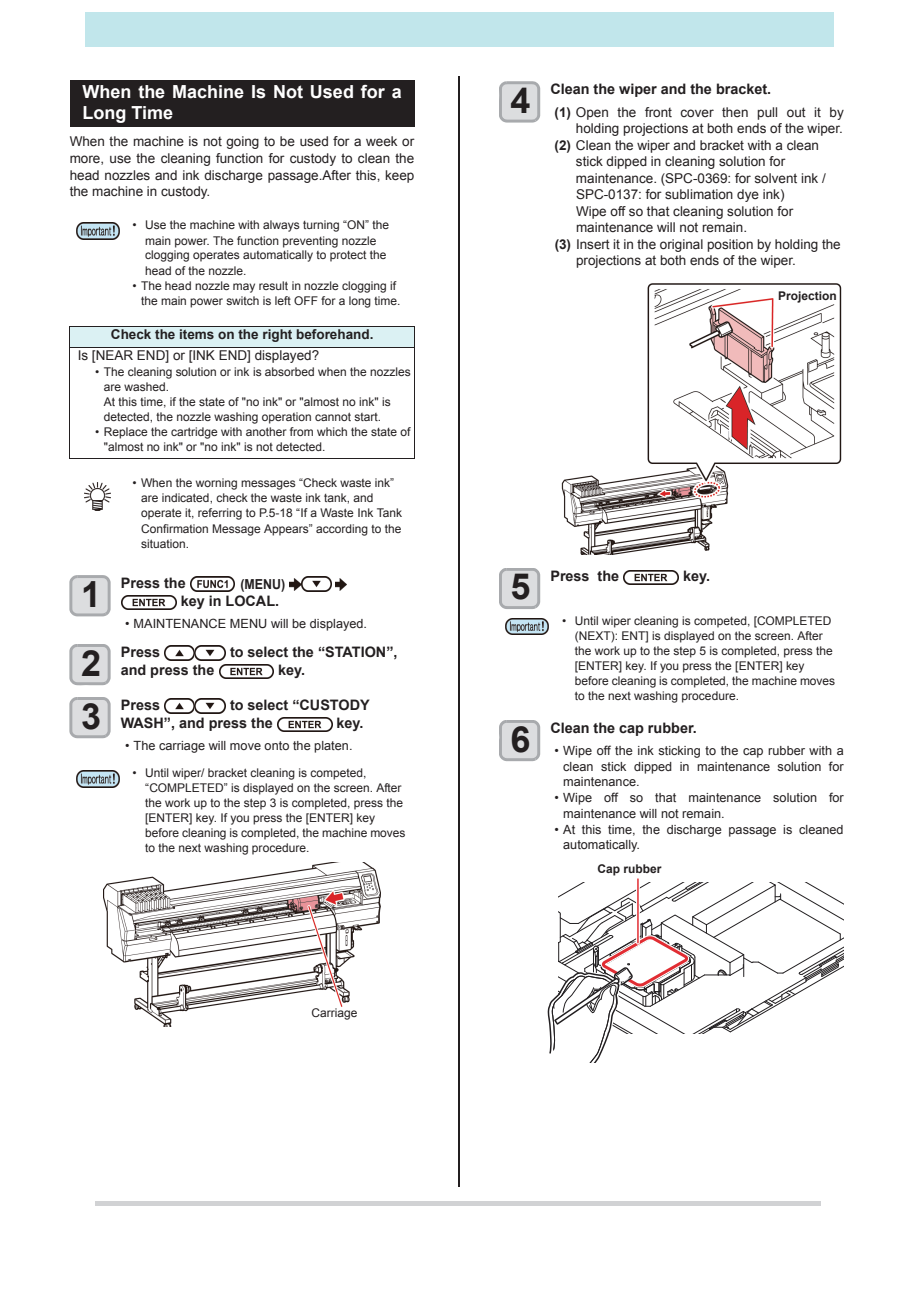
<style>
.page{position:relative;width:919px;height:1289px;background:#fff}
.page>*{position:absolute;margin:0;border:0;box-sizing:border-box;transform-origin:0 0}
.t1{font:700 36px "Arial";color:#231f20}
.t2{font:700 18px/21px "Arial";color:#fff}
.t3{font:700 14.4px/18px "Arial";color:#231f20}
.t4{font:700 13.8px "Arial";color:#231f20;scale:.9 1}
.t5{font:13.5px/16.5px "Arial";color:#231f20;text-align:justify}
.t6{font:700 13.5px "Arial";color:#231f20}
.t7{font:12.75px/15.8px "Arial";letter-spacing:.005em;color:#231f20}
.t8{font:12px/15px "Arial";color:#231f20}
.t9{font:700 12px "Arial";color:#231f20}
.s1{font-weight:700}
</style>
<div class="page">
<div style="left:95px;top:1201px;width:726px;height:5px;background:#d1d2d4"></div>
<hr style="left:458px;top:77px;width:2px;height:1109px;background:#231f20">
<div style="left:85px;top:13px;width:748px;height:34px;background:#c1e6eb"></div>
<div style="left:70px;top:80px;width:344px;height:47px;background:#231f20"></div>
<svg style="left:70px;top:575px;width:41px;height:41px;background:#d1d2d4"></svg>
<svg style="left:70px;top:644px;width:41px;height:42px;background:#d1d2d4"></svg>
<svg style="left:70px;top:697px;width:41px;height:41px;background:#d0d2d4"></svg>
<svg style="left:80px;top:222px;width:40px;height:18px"></svg>
<img style="left:76px;top:223px;width:43px;height:16px">
<div style="left:70px;top:326px;width:344px;height:22px;background:#dbf1f3"></div>
<img style="left:85px;top:483px;width:25px;height:27px">
<svg style="left:80px;top:774px;width:40px;height:14px"></svg>
<img style="left:76px;top:770px;width:43px;height:17px">
<hr style="left:69px;top:327px;width:1px;height:131px;background:#231f20">
<hr style="left:414px;top:327px;width:1px;height:131px;background:#231f20">
<hr style="left:69px;top:326px;width:345px;height:1px;background:#231f20">
<hr style="left:69px;top:347px;width:345px;height:1px;background:#231f20">
<hr style="left:69px;top:458px;width:345px;height:1px;background:#231f20">
<img style="left:190px;top:577px;width:45px;height:14px">
<svg style="left:289px;top:579px;width:12px;height:11px"></svg>
<img style="left:301px;top:577px;width:31px;height:14px">
<svg style="left:335px;top:579px;width:12px;height:11px"></svg>
<img style="left:121px;top:595px;width:55px;height:15px">
<img style="left:164px;top:646px;width:61px;height:14px">
<img style="left:219px;top:664px;width:55px;height:14px">
<img style="left:164px;top:699px;width:61px;height:14px">
<img style="left:277px;top:717px;width:55px;height:14px">
<img style="left:103px;top:862px;width:278px;height:164px">
<svg style="left:499px;top:82px;width:41px;height:41px;background:#d1d2d4"></svg>
<svg style="left:499px;top:568px;width:41px;height:41px;background:#d0d1d3"></svg>
<svg style="left:499px;top:720px;width:41px;height:41px;background:#d0d1d3"></svg>
<svg style="left:509px;top:634px;width:36px;height:1px"></svg>
<img style="left:505px;top:618px;width:44px;height:16px">
<img style="left:561px;top:283px;width:281px;height:271px">
<img style="left:623px;top:570px;width:55px;height:14px">
<svg style="left:547px;top:883px;width:296px;height:179px"></svg>
<hr style="left:636px;top:879px;width:3px;height:63px;background:#fff">
<hr style="left:637px;top:879px;width:1px;height:63px;background:#e12d33">
<h2 class="t2" style="left:82px;top:82px;width:321px">When the Machine Is Not Used for a<br>Long Time</h2>
<p class="t5" style="left:70px;top:134px;width:346px">When the machine is not going to be used for a week or more, use the cleaning function for custody to clean the head nozzles and ink discharge passage.After this, keep the machine in custody.</p>
<p class="t8" style="left:145px;top:218px;width:245px;text-indent:-13px">• Use the machine with always turning “ON” the main power. The function preventing nozzle clogging operates automatically to protect the head of the nozzle.</p>
<p class="t8" style="left:141px;top:278px;width:261px;text-indent:-8px">• The head nozzle may result in nozzle clogging if the main power switch is left OFF for a long time.</p>
<p class="t6" style="left:111px;top:326px;width:264px">Check the items on the right beforehand.</p>
<p class="t5" style="left:78px;top:347px;width:243px">Is [NEAR END] or [INK END] displayed?</p>
<p class="t8" style="left:104px;top:364px;width:308px;text-indent:-9px">• The cleaning solution or ink is absorbed when the nozzles are washed.<br>At this time, if the state of "no ink" or "almost no ink" is detected, the nozzle washing operation cannot start.</p>
<p class="t8" style="left:104px;top:424px;width:308px;text-indent:-9px">• Replace the cartridge with another from which the state of "almost no ink" or "no ink" is not detected.</p>
<p class="t8" style="left:141px;top:476px;width:262px;text-indent:-8px">• When the worning messages “Check waste ink” are indicated, check the waste ink tank, and operate it, referring to P.5-18 “If a Waste Ink Tank Confirmation Message Appears” according to the situation.</p>
<h1 class="t1" style="left:81px;top:570px;width:22px">1</h1>
<p class="t3" style="left:121px;top:574px;width:66px">Press the</p>
<p class="t4" style="left:240px;top:574px;width:51px">(MENU)</p>
<p class="t3" style="left:181px;top:592px;width:100px">key in LOCAL.</p>
<p class="t7" style="left:125px;top:616px;width:243px">• MAINTENANCE MENU will be displayed.</p>
<h1 class="t1" style="left:81px;top:639px;width:22px">2</h1>
<p class="t3" style="left:121px;top:643px;width:41px">Press</p>
<p class="t3" style="left:230px;top:643px;width:169px">to select the “STATION”,</p>
<p class="t3" style="left:121px;top:661px;width:95px">and press the</p>
<p class="t3" style="left:278px;top:661px;width:28px">key.</p>
<p class="t3" style="left:121px;top:696px;width:250px;text-indent:109px">to select “CUSTODY<br>WASH”, and press the</p>
<h1 class="t1" style="left:81px;top:692px;width:22px">3</h1>
<p class="t3" style="left:121px;top:696px;width:41px">Press</p>
<p class="t3" style="left:336px;top:714px;width:28px">key.</p>
<p class="t7" style="left:125px;top:737px;width:229px">• The carriage will move onto the platen.</p>
<p class="t8" style="left:145px;top:765px;width:262px;text-indent:-13px">• Until wiper/ bracket cleaning is competed, “COMPLETED” is displayed on the screen. After the work up to the step 3 is completed, press the [ENTER] key. If you press the [ENTER] key before cleaning is completed, the machine moves to the next washing procedure.</p>
<p class="t8" style="left:311px;top:1005px;width:47px">Carriage</p>
<h1 class="t1" style="left:510px;top:77px;width:22px">4</h1>
<p class="t3" style="left:550px;top:81px;width:222px">Clean the wiper and the bracket.</p>
<p class="t5" style="left:554px;top:104px;width:291px"><span class="s1">(1)</span> Open the front cover then pull out it by</p>
<p class="t5" style="left:576px;top:120px;width:268px">holding projections at both ends of the wiper.</p>
<p class="t5" style="left:554px;top:137px;width:266px"><span class="s1">(2)</span> Clean the wiper and bracket with a clean</p>
<p class="t5" style="left:576px;top:153px;width:211px">stick dipped in cleaning solution for</p>
<p class="t5" style="left:576px;top:170px;width:251px">maintenance. (SPC-0369: for solvent ink /</p>
<p class="t5" style="left:576px;top:186px;width:210px">SPC-0137: for sublimation dye ink)</p>
<p class="t5" style="left:576px;top:203px;width:219px">Wipe off so that cleaning solution for</p>
<p class="t5" style="left:576px;top:219px;width:173px">maintenance will not remain.</p>
<p class="t5" style="left:554px;top:236px;width:287px"><span class="s1">(3)</span> Insert it in the original position by holding the</p>
<p class="t5" style="left:576px;top:252px;width:221px">projections at both ends of the wiper.</p>
<p class="t9" style="left:778px;top:288px;width:60px">Projection</p>
<h1 class="t1" style="left:510px;top:563px;width:22px">5</h1>
<p class="t3" style="left:550px;top:567px;width:70px">Press the</p>
<p class="t3" style="left:683px;top:567px;width:28px">key.</p>
<p class="t8" style="left:575px;top:613px;width:262px;text-indent:-13px">• Until wiper cleaning is competed, [COMPLETED (NEXT): ENT] is displayed on the screen. After the work up to the step 5 is completed, press the [ENTER] key. If you press the [ENTER] key before cleaning is completed, the machine moves to the next washing procedure.</p>
<h1 class="t1" style="left:510px;top:715px;width:22px">6</h1>
<p class="t3" style="left:550px;top:719px;width:148px">Clean the cap rubber.</p>
<p class="t7" style="left:563px;top:742px;width:282px;text-align:justify;text-indent:-9px">• Wipe off the ink sticking to the cap rubber with a clean stick dipped in maintenance solution for maintenance.</p>
<p class="t7" style="left:563px;top:789px;width:282px;text-indent:-9px">• Wipe off so that maintenance solution for maintenance will not remain.</p>
<p class="t7" style="left:563px;top:821px;width:282px;text-indent:-9px">• At this time, the discharge passage is cleaned automatically.</p>
<p class="t9" style="left:597px;top:861px;width:65px">Cap rubber</p>
</div>
